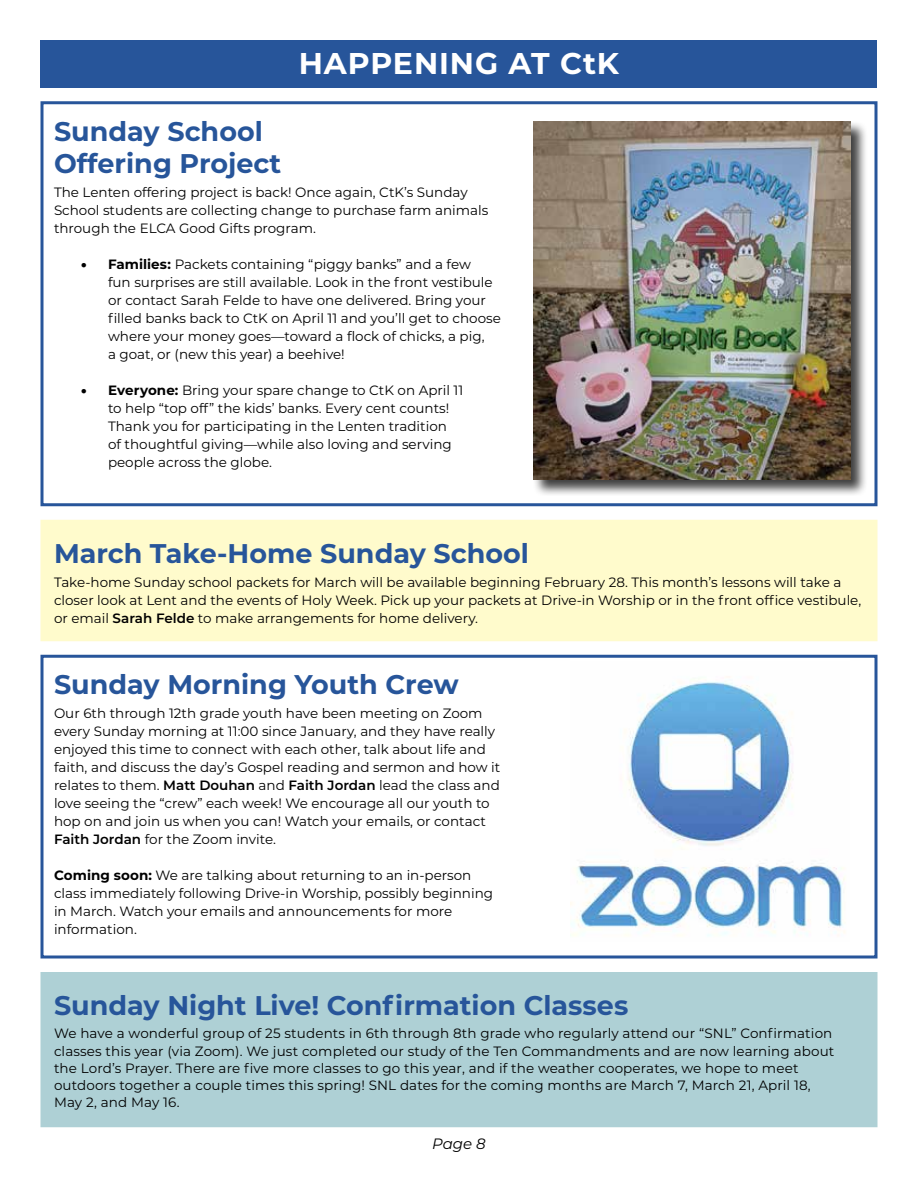
<style>
.page{position:relative;width:918px;height:1188px;background:#fff}
.page>*{position:absolute;margin:0;border:0;box-sizing:border-box;transform-origin:0 0}
.t1{font:700 30px "Montserrat";letter-spacing:.03em;color:#fff}
.t2{font:700 27px/32.4px "Montserrat";color:#27559a}
.t3{font:italic 15px "Montserrat";color:#000}
.t4{font:13.5px/18px "Montserrat";color:#000}
.s1{font-weight:900}
.s2{font-weight:700}
.s3{font-weight:600}
</style>
<div class="page">
<div style="left:40px;top:40px;width:838px;height:48px;background:#27559a"></div>
<div style="left:40px;top:101px;width:838px;height:405px;border:3px solid #27559a"></div>
<div style="left:532px;top:121px;width:336px;height:375px;background:#000;opacity:.75"></div>
<img style="left:533px;top:122px;width:317px;height:357px">
<div style="left:42px;top:521px;width:834px;height:119px;background:#fffbcc"></div>
<div style="left:40px;top:520px;width:838px;height:121px;border:3px solid #fffbcc"></div>
<div style="left:40px;top:655px;width:838px;height:303px;border:3px solid #27559a"></div>
<div style="left:42px;top:974px;width:834px;height:152px;background:#aed0d5"></div>
<div style="left:40px;top:972px;width:838px;height:155px;border:3px solid #aed0d5"></div>
<img style="left:570px;top:676px;width:275px;height:260px">
<h1 class="t1" style="left:299px;top:42px;width:322px">HAPPENING AT CtK</h1>
<h2 class="t2" style="left:54px;top:114px;width:229px">Sunday School<br>Offering Project</h2>
<p class="t4" style="left:54px;top:183px;width:436px">The Lenten offering project is back! Once again, CtK’s Sunday<br>School students are collecting change to purchase farm animals through the ELCA Good Gifts program.</p>
<p class="t4" style="left:108px;top:255px;width:394px;text-indent:-27px"><span class="s1">•</span> <span class="s2">Families:</span> Packets containing “piggy banks” and a few<br>fun surprises are still available. Look in the front vestibule or contact Sarah Felde to have one delivered. Bring your filled banks back to CtK on April 11 and you’ll get to choose where your money goes—toward a flock of chicks, a pig,<br>a goat, or (new this year) a beehive!</p>
<p class="t4" style="left:108px;top:381px;width:357px;text-indent:-27px"><span class="s1">•</span> <span class="s2">Everyone:</span> Bring your spare change to CtK on April 11 to help “top off” the kids’ banks. Every cent counts!<br>Thank you for participating in the Lenten tradition of thoughtful giving—while also loving and serving people across the globe.</p>
<h2 class="t2" style="left:54px;top:536px;width:477px">March Take-Home Sunday School</h2>
<p class="t4" style="left:54px;top:573px;width:809px">Take-home Sunday school packets for March will be available beginning February 28. This month’s lessons will take a closer look at Lent and the events of Holy Week. Pick up your packets at Drive-in Worship or in the front office vestibule, or email <span class="s3">Sarah Felde</span> to make arrangements for home delivery.</p>
<h2 class="t2" style="left:54px;top:667px;width:406px">Sunday Morning Youth Crew</h2>
<p class="t4" style="left:54px;top:704px;width:448px">Our 6th through 12th grade youth have been meeting on Zoom every Sunday morning at 11:00 since January, and they have really enjoyed this time to connect with each other, talk about life and faith, and discuss the day’s Gospel reading and sermon and how it relates to them. <span class="s3">Matt Douhan</span> and <span class="s3">Faith Jordan</span> lead the class and love seeing the “crew” each week! We encourage all our youth to hop on and join us when you can! Watch your emails, or contact <span class="s3">Faith Jordan</span> for the Zoom invite.</p>
<p class="t4" style="left:54px;top:866px;width:441px"><span class="s2">Coming soon:</span> We are talking about returning to an in-person class immediately following Drive-in Worship, possibly beginning in March. Watch your emails and announcements for more information.</p>
<h2 class="t2" style="left:54px;top:988px;width:576px">Sunday Night Live! Confirmation Classes</h2>
<p class="t4" style="left:54px;top:1024px;width:782px;line-height:17.2px">We have a wonderful group of 25 students in 6th through 8th grade who regularly attend our “SNL” Confirmation classes this year (via Zoom). We just completed our study of the Ten Commandments and are now learning about the Lord’s Prayer. There are five more classes to go this year, and if the weather cooperates, we hope to meet outdoors together a couple times this spring! SNL dates for the coming months are March 7, March 21, April 18, May 2, and May 16.</p>
<p class="t3" style="left:432px;top:1133px;width:55px">Page 8</p>
</div>
